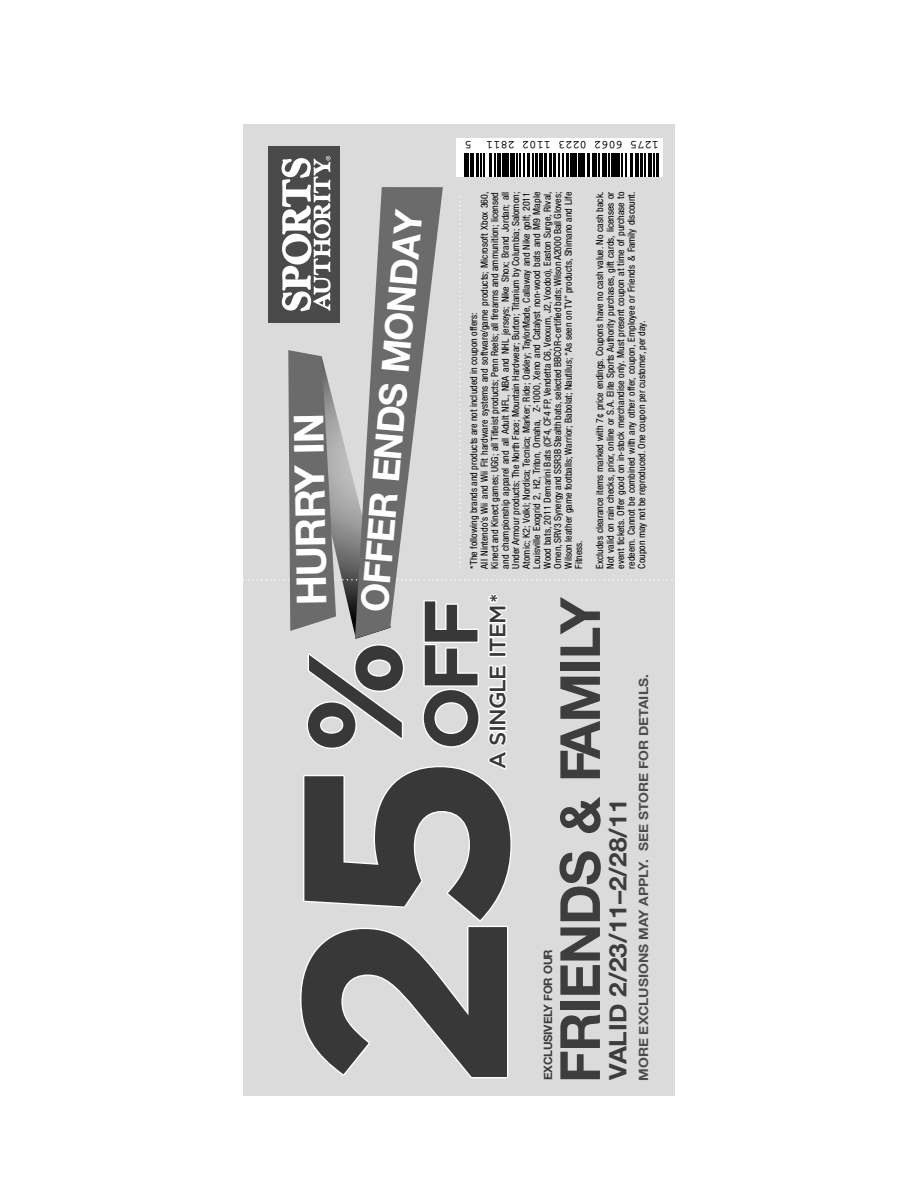
<style>
.page{position:relative;width:918px;height:1188px;background:#fff}
.page>*{position:absolute;margin:0;border:0;box-sizing:border-box;transform-origin:0 0}
.t1{font:700 289.5px "Gotham";color:#383838}
.t2{font:700 75.45px "Gotham";color:#383838}
.t3{font:700 55.35px "Helvetica Neue";letter-spacing:-.025em;color:#3d3d3d}
.t4{font:700 40.95px "Helvetica Neue";color:#fff}
.t5{font:700 37.8px "Helvetica Neue";color:#fff}
.t6{font:700 24px "Helvetica Neue";color:#3d3d3d;scale:1.09 1}
.t7{font:500 22.35px "Gotham";letter-spacing:-.04em;color:#383838}
.t8{font:700 12.75px "Helvetica Neue";color:#4d4d4d;scale:1.09 1}
.t9{font:12px "Courier";color:#000}
.t10{font:700 11.55px "Helvetica Neue";letter-spacing:-.02em;color:#3d3d3d}
.t11{font:condensed 9.75px/10.5px "Helvetica Neue";color:#000}
</style>
<div class="page">
<div style="left:243px;top:124px;width:432px;height:972px;background:#dbdbdb"></div>
<div style="left:268px;top:146px;width:72px;height:176px;background:#4a4a4a"></div>
<div style="left:457px;top:138px;width:206px;height:39px;background:#fff"></div>
<svg style="left:248px;top:153px;width:425px;height:486px"></svg>
<hr style="left:464px;top:153px;width:2px;height:24px;background:#000">
<p class="t9" style="left:659px;top:149px;width:196px;rotate:-180deg">1275 6062 0223 1102 2811 5</p>
<p class="t11" style="left:469px;top:568px;width:378px;rotate:-90deg">*The following brands and products are not included in coupon offers:<br>All Nintendo’s Wii and Wii Fit hardware systems and software/game products; Microsoft Xbox 360, Kinect and Kinect games; UGG; all Titleist products; Penn Reels; all firearms and ammunition; licensed and championship apparel and all Adult NFL, NBA and NHL jerseys; Nike Shox; Brand Jordan; all Under Armour products; The North Face; Mountain Hardwear; Burton; Titanium by Columbia; Salomon; Atomic; K2; Volkl; Nordica; Tecnica; Marker; Ride; Oakley; TaylorMade, Callaway and Nike golf; 2011<br>Louisville Exogrid 2, H2, Triton, Omaha, Z-1000, Xeno and Catalyst non-wood bats and M9 Maple Wood bats, 2011 Demarini Bats (CF4, CF4 FP, Vendetta C6, Vexxum, J2, Voodoo), Easton Surge, Rival, Omen, SRV3 Synergy and SSR3B Stealth bats, selected BBCOR-certified bats; Wilson A2000 Ball Gloves; Wilson leather game footballs; Warrior; Babolat; Nautilus; “As seen on TV” products, Shimano and Life Fitness.</p>
<p class="t11" style="left:595px;top:568px;width:378px;text-align:justify;rotate:-90deg">Excludes clearance items marked with 7¢ price endings. Coupons have no cash value. No cash back.<br>Not valid on rain checks, prior, online or S.A. Elite Sports Authority purchases, gift cards, licenses or event tickets. Offer good on in-stock merchandise only. Must present coupon at time of purchase to redeem. Cannot be combined with any other offer, coupon, Employee or Friends &amp; Family discount.<br>Coupon may not be reproduced. One coupon per customer, per day.</p>
<h3 class="t5" style="left:351px;top:610px;width:406px;rotate:-85deg">OFFER ENDS MONDAY</h3>
<h3 class="t4" style="left:287px;top:606px;width:194px;rotate:-91deg">HURRY IN</h3>
<h2 class="t2" style="left:423px;top:750px;width:153px;rotate:-90deg">OFF</h2>
<h3 class="t7" style="left:489px;top:769px;width:177px;rotate:-90deg">A SINGLE ITEM*</h3>
<h3 class="t3" style="left:546px;top:1083px;width:488px;rotate:-90deg">FRIENDS &amp; FAMILY</h3>
<h1 class="t1" style="left:296px;top:1091px;width:453px;rotate:-90deg">25<sup>%</sup></h1>
<h3 class="t8" style="left:636px;top:1081px;width:375px;rotate:-90deg">MORE EXCLUSIONS MAY APPLY. SEE STORE FOR DETAILS.</h3>
<h3 class="t6" style="left:603px;top:1080px;width:259px;rotate:-90deg">VALID 2/23/11–2/28/11</h3>
<p class="t10" style="left:541px;top:1080px;width:132px;rotate:-90deg">EXCLUSIVELY FOR OUR</p>
</div>
